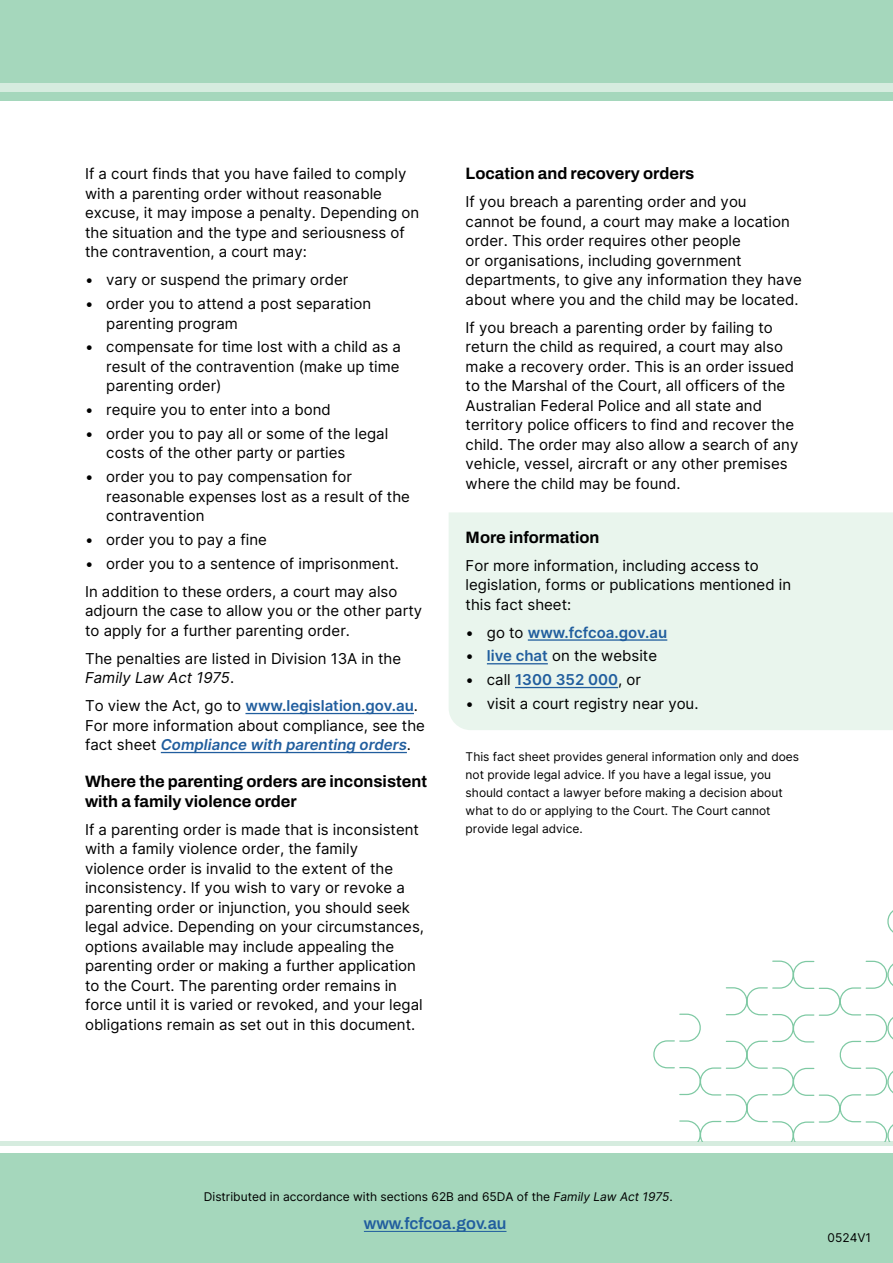
<style>
.page{position:relative;width:893px;height:1263px;background:#fff}
.page>*{position:absolute;margin:0;border:0;box-sizing:border-box;transform-origin:0 0}
.Heading_2{font:700 16.5px/19.8px "Archivo";color:#000}
.Heading_2-2{font:600 16.5px "Archivo";color:#215e9e}
.Body_text{font:15px/19.5px "Inter";color:#000}
.Bulleted_list{font:15px/19.5px "Inter";color:#000}
.t1{font:600 15px "Inter";color:#215e9e}
.Bulleted_list_-_last{font:15px "Inter";color:#000}
.Body_text_-_small{font:12px/18px "Inter";color:#000}
.s1{font-style:italic}
.s2{font-weight:600;color:#215e9e}
.s3{font-weight:600;font-style:italic;color:#215e9e}
.s4{font-weight:400;color:#000}
</style>
<div class="page">
<div style="left:0;top:1154px;width:893px;height:109px;background:#a5d7bc"></div>
<hr style="left:0;top:1141px;width:893px;height:4px;background:#d6ecdf">
<hr style="left:364px;top:1231px;width:142px;height:1px;background:#215e9e">
<div style="left:449px;top:512px;width:444px;height:218px;background:#e9f5ed"></div>
<div style="left:0;top:0;width:893px;height:100px;background:#a5d7bc"></div>
<div style="left:0;top:83px;width:893px;height:9px;background:#d6ecdf"></div>
<svg style="left:653px;top:910px;width:240px;height:231px"></svg>
<hr style="left:245px;top:713px;width:169px;height:1px;background:#215e9e">
<hr style="left:161px;top:752px;width:246px;height:1px;background:#215e9e">
<hr style="left:528px;top:639px;width:139px;height:2px;background:#215e9e">
<hr style="left:487px;top:663px;width:61px;height:1px;background:#215e9e">
<hr style="left:515px;top:687px;width:103px;height:1px;background:#215e9e">
<p class="Body_text" style="left:85px;top:164px;width:336px">If a court finds that you have failed to comply with a parenting order without reasonable excuse, it may impose a penalty. Depending on the situation and the type and seriousness of the contravention, a court may:</p>
<p class="Bulleted_list" style="left:85px;top:270px;width:10px">•</p>
<p class="Body_text" style="left:106px;top:270px;width:244px">vary or suspend the primary order</p>
<p class="Bulleted_list" style="left:85px;top:294px;width:10px">•</p>
<p class="Body_text" style="left:106px;top:294px;width:266px">order you to attend a post separation</p>
<p class="Bulleted_list" style="left:106px;top:313px;width:133px">parenting program</p>
<p class="Bulleted_list" style="left:85px;top:337px;width:10px">•</p>
<p class="Body_text" style="left:106px;top:337px;width:296px">compensate for time lost with a child as a</p>
<p class="Bulleted_list" style="left:106px;top:356px;width:295px">result of the contravention (make up time parenting order)</p>
<p class="Bulleted_list" style="left:85px;top:400px;width:10px">•</p>
<p class="Body_text" style="left:106px;top:400px;width:226px">require you to enter into a bond</p>
<p class="Bulleted_list" style="left:85px;top:423px;width:10px">•</p>
<p class="Body_text" style="left:106px;top:423px;width:284px">order you to pay all or some of the legal</p>
<p class="Bulleted_list" style="left:106px;top:443px;width:241px">costs of the other party or parties</p>
<p class="Bulleted_list" style="left:85px;top:467px;width:10px">•</p>
<p class="Body_text" style="left:106px;top:467px;width:247px">order you to pay compensation for</p>
<p class="Bulleted_list" style="left:106px;top:486px;width:305px">reasonable expenses lost as a result of the contravention</p>
<p class="Bulleted_list" style="left:85px;top:529px;width:10px">•</p>
<p class="Body_text" style="left:106px;top:529px;width:162px">order you to pay a fine</p>
<p class="Bulleted_list_-_last" style="left:85px;top:552px;width:10px">•</p>
<p class="Body_text" style="left:106px;top:553px;width:294px">order you to a sentence of imprisonment.</p>
<p class="Body_text" style="left:85px;top:581px;width:339px">In addition to these orders, a court may also adjourn the case to allow you or the other party to apply for a further parenting order.</p>
<p class="Body_text" style="left:85px;top:648px;width:318px">The penalties are listed in Division 13A in the<br><span class="s1">Family Law Act 1975</span>.</p>
<p class="Body_text" style="left:85px;top:696px;width:341px">To view the Act, go to <span class="s2">www.legislation.gov.au</span>.<br>For more information about compliance, see the fact sheet <span class="s3">Compliance with parenting orders</span>.</p>
<h2 class="Heading_2" style="left:85px;top:771px;width:343px">Where the parenting orders are inconsistent with a family violence order</h2>
<p class="Body_text" style="left:85px;top:819px;width:341px">If a parenting order is made that is inconsistent with a family violence order, the family<br>violence order is invalid to the extent of the inconsistency. If you wish to vary or revoke a parenting order or injunction, you should seek legal advice. Depending on your circumstances, options available may include appealing the parenting order or making a further application to the Court. The parenting order remains in force until it is varied or revoked, and your legal obligations remain as set out in this document.</p>
<h2 class="Heading_2" style="left:466px;top:164px;width:230px">Location and recovery orders</h2>
<p class="Body_text" style="left:466px;top:192px;width:338px">If you breach a parenting order and you<br>cannot be found, a court may make a location order. This order requires other people<br>or organisations, including government departments, to give any information they have about where you and the child may be located.</p>
<p class="Body_text" style="left:466px;top:317px;width:334px">If you breach a parenting order by failing to return the child as required, a court may also make a recovery order. This is an order issued to the Marshal of the Court, all officers of the Australian Federal Police and all state and territory police officers to find and recover the child. The order may also allow a search of any vehicle, vessel, aircraft or any other premises where the child may be found.</p>
<h2 class="Heading_2" style="left:466px;top:527px;width:135px">More information</h2>
<p class="Body_text" style="left:466px;top:555px;width:327px">For more information, including access to legislation, forms or publications mentioned in this fact sheet:</p>
<p class="Bulleted_list" style="left:466px;top:622px;width:10px">•</p>
<p class="t1" style="left:487px;top:621px;width:182px"><span class="s4">go to</span> www.fcfcoa.gov.au</p>
<p class="Bulleted_list" style="left:466px;top:646px;width:193px">• <span class="s2">live chat</span> on the website</p>
<p class="Bulleted_list" style="left:466px;top:670px;width:10px">•</p>
<p class="t1" style="left:487px;top:669px;width:156px"><span class="s4">call</span> 1300 352 000<span class="s4">, or</span></p>
<p class="Bulleted_list_-_last" style="left:466px;top:692px;width:10px">•</p>
<p class="Body_text" style="left:487px;top:693px;width:213px">visit a court registry near you.</p>
<p class="Body_text_-_small" style="left:466px;top:747px;width:335px">This fact sheet provides general information only and does not provide legal advice. If you have a legal issue, you should contact a lawyer before making a decision about what to do or applying to the Court. The Court cannot provide legal advice.</p>
<p class="Body_text_-_small" style="left:204px;top:1187px;width:470px">Distributed in accordance with sections 62B and 65DA of the <span class="s1">Family Law Act 1975</span>.</p>
<h2 class="Heading_2-2" style="left:364px;top:1211px;width:144px">www.fcfcoa.gov.au</h2>
<p class="Body_text_-_small" style="left:828px;top:1228px;width:45px">0524V1</p>
</div>
